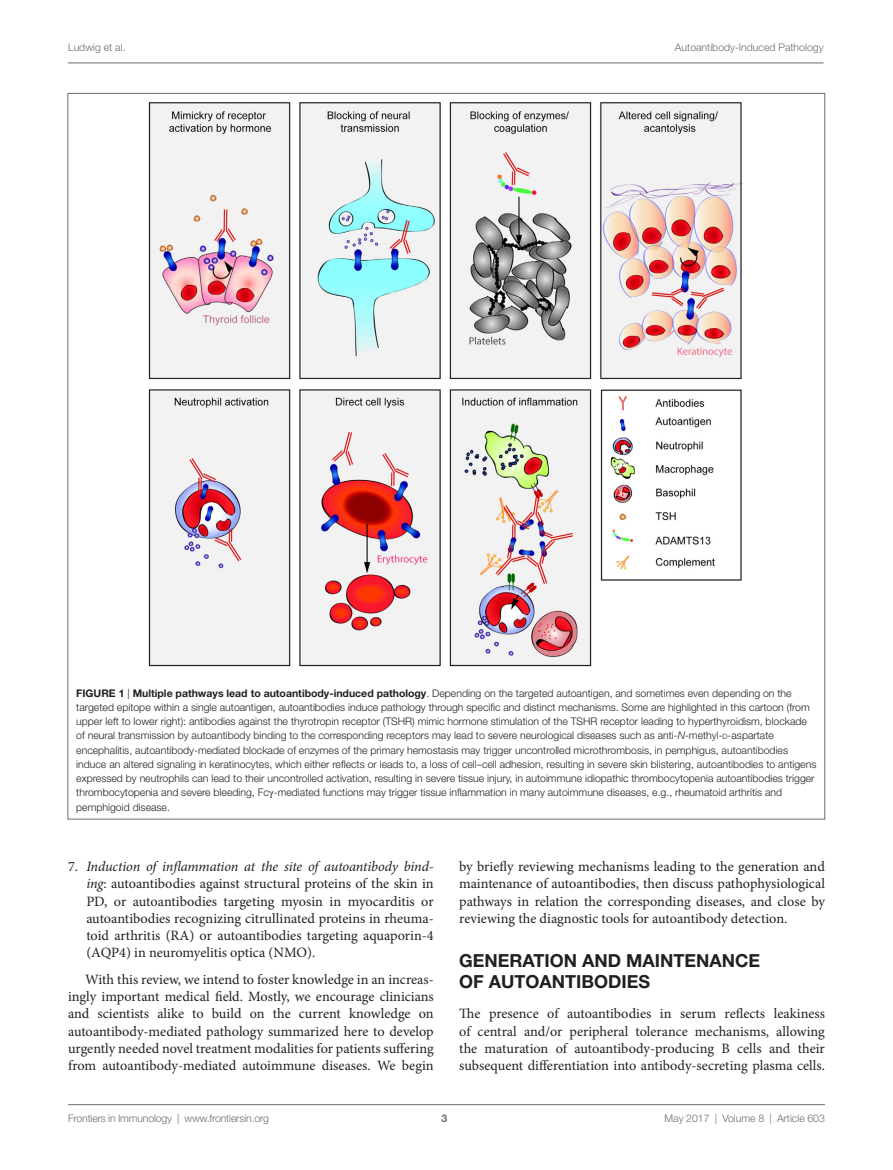
<style>
.page{position:relative;width:893px;height:1170px;background:#fff}
.page>*{position:absolute;margin:0;border:0;box-sizing:border-box;transform-origin:0 0}
.t1{font:700 18px/21px "Helvetica Neue LT Std";color:#231f20}
.t2{font:14.25px/17.2px "Minion Pro";color:#231f20;text-align:justify}
.t3{font:300 10.5px/14.2px "Helvetica Neue LT Std";color:#231f20}
.t4{font:300 10.5px "Helvetica Neue LT Std";color:#6c6d70}
.t5{font:700 10.5px "Helvetica Neue LT Std";color:#231f20}
.t6{font:700 10.5px "Helvetica Neue LT Std";color:#6c6d70}
.s1{font-weight:700}
.s2{font-style:italic}
.s3{font-size:7.35px}
.s4{font-family:"STIX General";font-weight:400}
</style>
<div class="page">
<img style="left:149px;top:102px;width:594px;height:564px">
<hr style="left:68px;top:1104px;width:757px;height:1px;background:#6c6d70">
<hr style="left:68px;top:63px;width:755px;height:1px;background:#6c6d70">
<p class="t4" style="left:68px;top:41px;width:59px">Ludwig et al.</p>
<p class="t4" style="left:675px;top:41px;width:150px">Autoantibody-Induced Pathology</p>
<p class="t3" style="left:76px;top:685px;width:742px;text-indent:33px"><span class="s1">e 1</span> | <span class="s1">Multiple pathways lead to autoantibody-induced pathology</span>. Depending on the targeted autoantigen, and sometimes even depending on the targeted epitope within a single autoantigen, autoantibodies induce pathology through specific and distinct mechanisms. Some are highlighted in this cartoon (from upper left to lower right): antibodies against the thyrotropin receptor (TSHR) mimic hormone stimulation of the TSHR receptor leading to hyperthyroidism, blockade of neural transmission by autoantibody binding to the corresponding receptors may lead to severe neurological diseases such as anti-<span class="s2">N</span>-methyl-<span class="s3">d</span>-aspartate encephalitis, autoantibody-mediated blockade of enzymes of the primary hemostasis may trigger uncontrolled microthrombosis, in pemphigus, autoantibodies induce an altered signaling in keratinocytes, which either reflects or leads to, a loss of cell–cell adhesion, resulting in severe skin blistering, autoantibodies to antigens expressed by neutrophils can lead to their uncontrolled activation, resulting in severe tissue injury, in autoimmune idiopathic thrombocytopenia autoantibodies trigger thrombocytopenia and severe bleeding, Fc<span class="s4">γ</span>-mediated functions may trigger tissue inflammation in many autoimmune diseases, e.g., rheumatoid arthritis and pemphigoid disease.</p>
<p class="t5" style="left:76px;top:686px;width:18px">Figur</p>
<p class="t2" style="left:86px;top:858px;width:349px;text-indent:-18px">7. <span class="s2">Induction of inflammation at the site of autoantibody bind&shy;ing</span>: autoantibodies against structural proteins of the skin in PD, or autoantibodies targeting myosin in myocarditis or autoantibodies recognizing citrullinated proteins in rheuma&shy;toid arthritis (RA) or autoantibodies targeting aquaporin-4 (AQP4) in neuromyelitis optica (NMO).</p>
<p class="t2" style="left:68px;top:970px;width:367px;text-indent:17px">With this review, we intend to foster knowledge in an increas&shy;ingly important medical field. Mostly, we encourage clinicians and scientists alike to build on the current knowledge on autoantibody-mediated pathology summarized here to develop urgently needed novel treatment modalities for patients suffering from autoantibody-mediated autoimmune diseases. We begin</p>
<p class="t2" style="left:459px;top:858px;width:367px">by briefly reviewing mechanisms leading to the generation and maintenance of autoantibodies, then discuss pathophysiological pathways in relation the corresponding diseases, and close by reviewing the diagnostic tools for autoantibody detection.</p>
<h1 class="t1" style="left:459px;top:949px;width:301px">GENERATION AND MAINTENANCE<br>OF AUTOANTIBODIES</h1>
<p class="t2" style="left:459px;top:1005px;width:367px">The presence of autoantibodies in serum reflects leakiness of central and/or peripheral tolerance mechanisms, allowing the maturation of autoantibody-producing B cells and their subsequent differentiation into antibody-secreting plasma cells.</p>
<p class="t4" style="left:68px;top:1111px;width:203px">Frontiers in Immunology | www.frontiersin.org</p>
<p class="t4" style="left:665px;top:1111px;width:162px">May 2017 | Volume 8 | Article 603</p>
<p class="t6" style="left:441px;top:1111px;width:7px">3</p>
</div>
